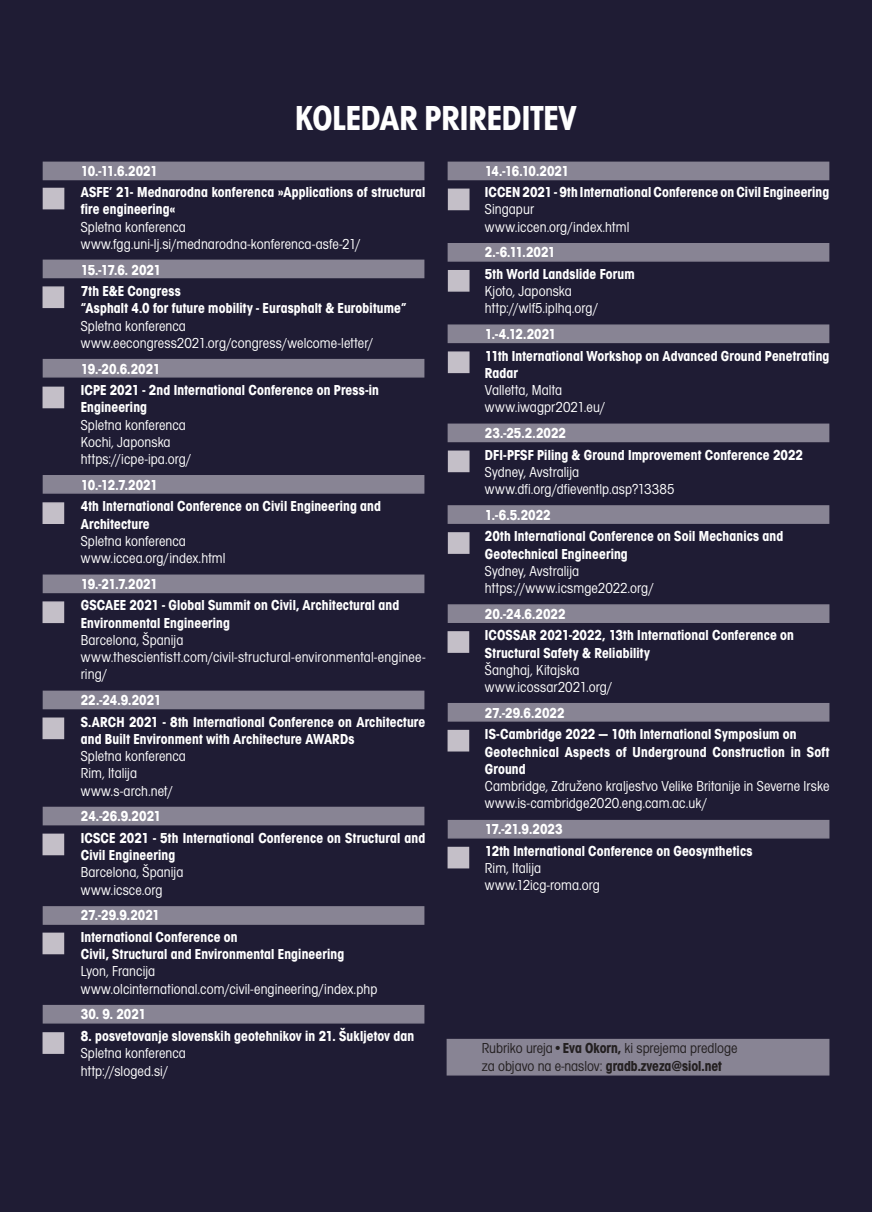
<style>
.page{position:relative;width:872px;height:1212px;background:#1f1c34}
.page>*{position:absolute;margin:0;border:0;box-sizing:border-box;transform-origin:0 0}
.t1{font:700 condensed 36px "Avant Gar Got Itc TEE";color:#fff}
.t2{font:700 condensed 15px/21.5px "Avant Gar Got Itc TEE";letter-spacing:.01em;color:#fff}
.t3{font:condensed 15px/17.2px "Avant Gar Got Itc TEE";letter-spacing:.005em;color:#fff}
.t4{font:condensed 15px/17.2px "Avant Gar Got Itc TEE";color:#231f20}
.s1{font-weight:700}
</style>
<div class="page">
<div style="left:43px;top:359px;width:381px;height:19px;background:#888494;border:2px solid #888494"></div>
<div style="left:43px;top:188px;width:21px;height:21px;background:#c4bfc8"></div>
<div style="left:43px;top:162px;width:381px;height:18px;background:#888494"></div>
<div style="left:43px;top:387px;width:21px;height:21px;background:#c4bfc8"></div>
<div style="left:43px;top:260px;width:381px;height:18px;background:#888494"></div>
<div style="left:43px;top:286px;width:21px;height:22px;background:#c4bfc8"></div>
<div style="left:446px;top:1039px;width:383px;height:36px;background:#888494"></div>
<div style="left:43px;top:475px;width:381px;height:19px;background:#888494;border:2px solid #888494"></div>
<div style="left:43px;top:502px;width:21px;height:22px;background:#c4bfc8"></div>
<div style="left:43px;top:574px;width:381px;height:19px;background:#888494;border:2px solid #888494"></div>
<div style="left:43px;top:601px;width:21px;height:22px;background:#c4bfc8"></div>
<div style="left:43px;top:691px;width:381px;height:18px;background:#888494"></div>
<div style="left:43px;top:717px;width:21px;height:22px;background:#c4bfc8"></div>
<div style="left:43px;top:807px;width:381px;height:18px;background:#888494"></div>
<div style="left:43px;top:833px;width:21px;height:22px;background:#c4bfc8"></div>
<div style="left:43px;top:906px;width:381px;height:19px;background:#888494;border:2px solid #888494"></div>
<div style="left:43px;top:932px;width:21px;height:22px;background:#c4bfc8"></div>
<div style="left:43px;top:1005px;width:381px;height:18px;background:#888494"></div>
<div style="left:448px;top:604px;width:381px;height:19px;background:#888494;border:2px solid #888494"></div>
<div style="left:43px;top:1032px;width:21px;height:22px;background:#c4bfc8;border:2px solid #c4bfc8"></div>
<div style="left:447px;top:631px;width:22px;height:22px;background:#c4bfc8;border:2px solid #c4bfc8"></div>
<div style="left:447px;top:162px;width:382px;height:18px;background:#888494"></div>
<div style="left:447px;top:243px;width:382px;height:19px;background:#888494;border:2px solid #888494"></div>
<div style="left:447px;top:324px;width:382px;height:19px;background:#888494;border:2px solid #888494"></div>
<div style="left:447px;top:423px;width:382px;height:19px;background:#888494;border:2px solid #888494"></div>
<div style="left:447px;top:505px;width:382px;height:19px;background:#888494;border:2px solid #888494"></div>
<div style="left:448px;top:189px;width:21px;height:21px;background:#c4bfc8"></div>
<div style="left:448px;top:270px;width:21px;height:22px;background:#c4bfc8"></div>
<div style="left:448px;top:351px;width:21px;height:22px;background:#c4bfc8"></div>
<div style="left:448px;top:450px;width:21px;height:22px;background:#c4bfc8"></div>
<div style="left:448px;top:532px;width:21px;height:22px;background:#c4bfc8;border:2px solid #c4bfc8"></div>
<div style="left:448px;top:703px;width:381px;height:19px;background:#888494;border:2px solid #888494"></div>
<div style="left:448px;top:820px;width:381px;height:18px;background:#888494"></div>
<div style="left:447px;top:730px;width:22px;height:21px;background:#c4bfc8"></div>
<div style="left:447px;top:847px;width:22px;height:21px;background:#c4bfc8"></div>
<h1 class="t1" style="left:295px;top:97px;width:283px">KOLEDAR PRIREDITEV</h1>
<p class="t2" style="left:81px;top:160px;width:346px">10.-11.6.2021<br>ASFE’ 21- Mednarodna konferenca »Applications of structural</p>
<p class="t2" style="left:81px;top:199px;width:96px">fire engineering«</p>
<p class="t3" style="left:81px;top:218px;width:282px">Spletna konferenca www.fgg.uni-lj.si/mednarodna-konferenca-asfe-21/</p>
<p class="t2" style="left:81px;top:259px;width:101px">15.-17.6. 2021<br>7th E&amp;E Congress</p>
<p class="t2" style="left:81px;top:298px;width:327px">“Asphalt 4.0 for future mobility - Eurasphalt &amp; Eurobitume”</p>
<p class="t3" style="left:81px;top:317px;width:294px">Spletna konferenca www.eecongress2021.org/congress/welcome-letter/</p>
<p class="t2" style="left:81px;top:358px;width:300px">19.-20.6.2021<br>ICPE 2021 - 2nd International Conference on Press-in</p>
<p class="t2" style="left:81px;top:397px;width:68px">Engineering</p>
<p class="t3" style="left:81px;top:416px;width:112px">Spletna konferenca<br>Kochi, Japonska https://icpe-ipa.org/</p>
<p class="t2" style="left:81px;top:474px;width:302px">10.-12.7.2021<br>4th International Conference on Civil Engineering and</p>
<p class="t2" style="left:81px;top:513px;width:70px">Architecture</p>
<p class="t3" style="left:81px;top:532px;width:146px">Spletna konferenca www.iccea.org/index.html</p>
<p class="t2" style="left:81px;top:573px;width:320px">19.-21.7.2021<br>GSCAEE 2021 - Global Summit on Civil, Architectural and</p>
<p class="t2" style="left:81px;top:612px;width:151px">Environmental Engineering</p>
<p class="t3" style="left:81px;top:631px;width:346px">Barcelona, Španija www.thescientistt.com/civil-structural-environmental-enginee&shy;ring/</p>
<p class="t2" style="left:81px;top:689px;width:346px">22.-24.9.2021<br>S.ARCH 2021 - 8th International Conference on Architecture</p>
<p class="t2" style="left:81px;top:728px;width:275px">and Built Environment with Architecture AWARDs</p>
<p class="t3" style="left:81px;top:748px;width:107px">Spletna konferenca<br>Rim, Italija www.s-arch.net/</p>
<p class="t2" style="left:81px;top:806px;width:346px">24.-26.9.2021<br>ICSCE 2021 - 5th International Conference on Structural and</p>
<p class="t2" style="left:81px;top:844px;width:96px">Civil Engineering</p>
<p class="t3" style="left:81px;top:864px;width:104px">Barcelona, Španija www.icsce.org</p>
<p class="t2" style="left:81px;top:905px;width:158px">27.-29.9.2021<br>International Conference on</p>
<p class="t2" style="left:81px;top:943px;width:265px">Civil, Structural and Environmental Engineering</p>
<p class="t3" style="left:81px;top:963px;width:298px">Lyon, Francija www.olcinternational.com/civil-engineering/index.php</p>
<p class="t2" style="left:81px;top:1004px;width:67px">30. 9. 2021</p>
<p class="t2" style="left:81px;top:1025px;width:335px">8. posvetovanje slovenskih geotehnikov in 21. Šukljetov dan</p>
<p class="t3" style="left:81px;top:1045px;width:107px">Spletna konferenca http://sloged.si/</p>
<p class="t2" style="left:485px;top:160px;width:346px">14.-16.10.2021<br>ICCEN 2021 - 9th International Conference on Civil Engineering</p>
<p class="t3" style="left:485px;top:201px;width:146px">Singapur www.iccen.org/index.html</p>
<p class="t2" style="left:485px;top:242px;width:151px">2.-6.11.2021<br>5th World Landslide Forum</p>
<p class="t3" style="left:485px;top:283px;width:115px">Kjoto, Japonska http://wlf5.iplhq.org/</p>
<p class="t2" style="left:485px;top:323px;width:346px">1.-4.12.2021<br>11th International Workshop on Advanced Ground Penetrating</p>
<p class="t2" style="left:485px;top:362px;width:35px">Radar</p>
<p class="t3" style="left:485px;top:382px;width:122px">Valletta, Malta www.iwagpr2021.eu/</p>
<p class="t2" style="left:485px;top:422px;width:319px">23.-25.2.2022<br>DFI-PFSF Piling &amp; Ground Improvement Conference 2022</p>
<p class="t3" style="left:485px;top:463px;width:191px">Sydney, Avstralija www.dfi.org/dfieventlp.asp?13385</p>
<p class="t2" style="left:485px;top:504px;width:300px">1.-6.5.2022<br>20th International Conference on Soil Mechanics and</p>
<p class="t2" style="left:485px;top:543px;width:144px">Geotechnical Engineering</p>
<p class="t3" style="left:485px;top:562px;width:171px">Sydney, Avstralija https://www.icsmge2022.org/</p>
<p class="t2" style="left:485px;top:603px;width:311px">20.-24.6.2022<br>ICOSSAR 2021-2022, 13th International Conference on</p>
<p class="t2" style="left:485px;top:642px;width:166px">Structural Safety &amp; Reliability</p>
<p class="t3" style="left:485px;top:661px;width:129px">Šanghaj, Kitajska www.icossar2021.org/</p>
<p class="t2" style="left:485px;top:702px;width:313px">27.-29.6.2022<br>IS-Cambridge 2022 — 10th International Symposium on</p>
<p class="t2" style="left:485px;top:743px;width:346px;line-height:17.2px">Geotechnical Aspects of Underground Construction in Soft<br>Ground</p>
<p class="t3" style="left:485px;top:778px;width:346px">Cambridge, Združeno kraljestvo Velike Britanije in Severne Irske www.is-cambridge2020.eng.cam.ac.uk/</p>
<p class="t2" style="left:485px;top:818px;width:269px">17.-21.9.2023<br>12th International Conference on Geosynthetics</p>
<p class="t3" style="left:485px;top:859px;width:117px">Rim, Italija www.12icg-roma.org</p>
<p class="t4" style="left:482px;top:1040px;width:257px">Rubriko ureja•<span class="s1">Eva Okorn,</span> ki sprejema predloge za objavo na e-naslov: <span class="s1">gradb.zveza@siol.net</span></p>
</div>
